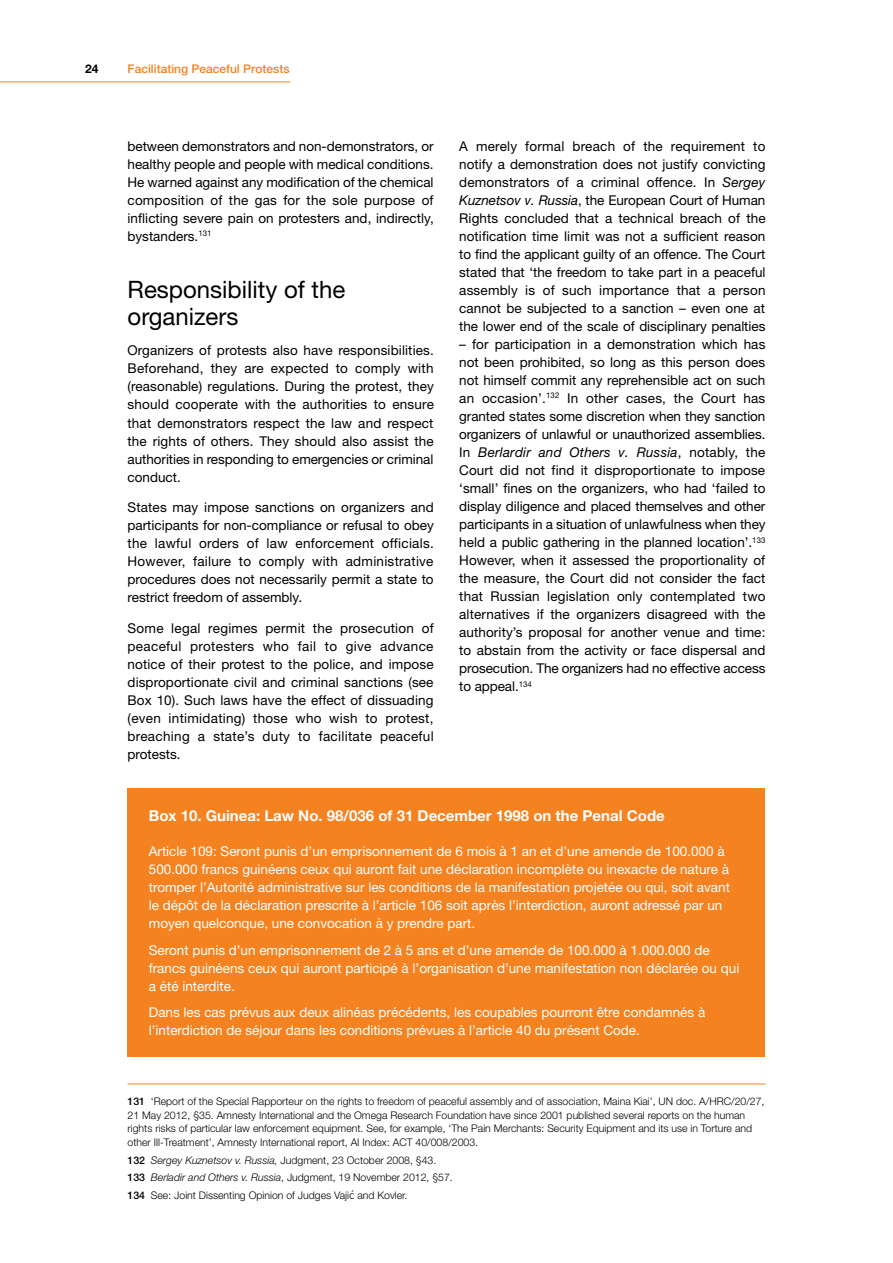
<style>
.page{position:relative;width:893px;height:1263px;background:#fff}
.page>*{position:absolute;margin:0;border:0;box-sizing:border-box;transform-origin:0 0}
.headings_1{font:24px/27px "Helvetica Neue LT";color:#000}
.boxed_title{font:700 15px "Helvetica Neue LT";color:#fff}
.body_text{font:13.5px/18px "Helvetica Neue LT";color:#000;text-align:justify}
.boxed_text{font:13.5px/18px "Helvetica Neue LT";color:#fff}
.t1{font:500 12px "Helvetica Neue LT";color:#f58220}
.t2{font:700 12px "Helvetica Neue LT";color:#000}
.footnotes_-_1st_on{font:300 10.5px/13.5px "Helvetica Neue LT";color:#000}
.footnotes{font:300 10.5px "Helvetica Neue LT";color:#000}
.s1{font-family:"Helvetica Neue CELT";font-style:italic}
.s2{font-weight:500}
.s3{font-style:italic}
.s4{font-family:"Calibri";font-size:12.45px}
</style>
<div class="page">
<hr style="left:0;top:82px;width:290px;height:1px;background:#f58220">
<hr style="left:128px;top:1084px;width:637px;height:1px;background:#f58220">
<div style="left:128px;top:788px;width:637px;height:269px;background:#f58220"></div>
<p class="t2" style="left:85px;top:61px;width:15px">24</p>
<p class="t1" style="left:128px;top:62px;width:164px">Facilitating Peaceful Protests</p>
<p class="body_text" style="left:128px;top:137px;width:308px">between demonstrators and non-demonstrators, or healthy people and people with medical conditions.<br>He warned against any modification of the chemical composition of the gas for the sole purpose of inflicting severe pain on protesters and, indirectly, bystanders.<sup>131</sup></p>
<p class="headings_1" style="left:128px;top:275px;width:219px">Responsibility of the organizers</p>
<p class="body_text" style="left:128px;top:341px;width:308px">Organizers of protests also have responsibilities.<br>Beforehand, they are expected to comply with (reasonable) regulations. During the protest, they should cooperate with the authorities to ensure that demonstrators respect the law and respect the rights of others. They should also assist the authorities in responding to emergencies or criminal conduct.</p>
<p class="body_text" style="left:128px;top:498px;width:308px">States may impose sanctions on organizers and participants for non-compliance or refusal to obey the lawful orders of law enforcement officials.<br>However, failure to comply with administrative procedures does not necessarily permit a state to restrict freedom of assembly.</p>
<p class="body_text" style="left:128px;top:619px;width:308px">Some legal regimes permit the prosecution of peaceful protesters who fail to give advance notice of their protest to the police, and impose disproportionate civil and criminal sanctions (see Box 10). Such laws have the effect of dissuading (even intimidating) those who wish to protest, breaching a state’s duty to facilitate peaceful protests.</p>
<p class="body_text" style="left:459px;top:137px;width:308px">A merely formal breach of the requirement to notify a demonstration does not justify convicting demonstrators of a criminal offence. In <span class="s1">Sergey Kuznetsov v. Russia</span>, the European Court of Human Rights concluded that a technical breach of the notification time limit was not a sufficient reason to find the applicant guilty of an offence. The Court stated that ‘the freedom to take part in a peaceful assembly is of such importance that a person cannot be subjected to a sanction – even one at the lower end of the scale of disciplinary penalties</p>
<p class="body_text" style="left:459px;top:335px;width:308px">– for participation in a demonstration which has not been prohibited, so long as this person does not himself commit any reprehensible act on such an occasion’.<sup>132</sup> In other cases, the Court has granted states some discretion when they sanction organizers of unlawful or unauthorized assemblies.<br>In <span class="s1">Berlardir and Others v. Russia</span>, notably, the Court did not find it disproportionate to impose ‘small’ fines on the organizers, who had ‘failed to display diligence and placed themselves and other participants in a situation of unlawfulness when they held a public gathering in the planned location’.<sup>133<br></sup>However, when it assessed the proportionality of the measure, the Court did not consider the fact that Russian legislation only contemplated two alternatives if the organizers disagreed with the authority’s proposal for another venue and time: to abstain from the activity or face dispersal and prosecution. The organizers had no effective access to appeal.<sup>134</sup></p>
<p class="boxed_title" style="left:149px;top:807px;width:517px">Box 10. Guinea: Law No. 98/036 of 31 December 1998 on the Penal Code</p>
<p class="boxed_text" style="left:149px;top:842px;width:583px">Article 109: Seront punis d’un emprisonnement de 6 mois à 1 an et d’une amende de 100.000 à 500.000 francs guinéens ceux qui auront fait une déclaration incomplète ou inexacte de nature à tromper l’Autorité administrative sur les conditions de la manifestation projetée ou qui, soit avant le dépôt de la déclaration prescrite à l’article 106 soit après l’interdiction, auront adressé par un moyen quelconque, une convocation à y prendre part.</p>
<p class="boxed_text" style="left:149px;top:941px;width:592px">Seront punis d’un emprisonnement de 2 à 5 ans et d’une amende de 100.000 à 1.000.000 de francs guinéens ceux qui auront participé à l’organisation d’une manifestation non déclarée ou qui a été interdite.</p>
<p class="boxed_text" style="left:149px;top:1003px;width:558px">Dans les cas prévus aux deux alinéas précédents, les coupables pourront être condamnés à l’interdiction de séjour dans les conditions prévues à l’article 40 du présent Code.</p>
<p class="footnotes_-_1st_on" style="left:128px;top:1095px;width:638px"><span class="s2">131</span> ‘Report of the Special Rapporteur on the rights to freedom of peaceful assembly and of association, Maina Kiai’, UN doc. A/HRC/20/27, 21 May 2012, §35. Amnesty International and the Omega Research Foundation have since 2001 published several reports on the human rights risks of particular law enforcement equipment. See, for example, ‘The Pain Merchants: Security Equipment and its use in Torture and other Ill-Treatment’, Amnesty International report, AI Index: ACT 40/008/2003.</p>
<p class="footnotes" style="left:128px;top:1153px;width:310px"><span class="s2">132</span> <span class="s3">Sergey Kuznetsov v. Russia,</span> Judgment, 23 October 2008, §43.</p>
<p class="footnotes" style="left:128px;top:1171px;width:327px"><span class="s2">133</span> <span class="s3">Berladir and Others v. Russia</span>, Judgment, 19 November 2012, §57.</p>
<p class="footnotes" style="left:128px;top:1189px;width:281px"><span class="s2">134</span> See: Joint Dissenting Opinion of Judges Vaji<span class="s4">ć</span> and Kovler.</p>
</div>
